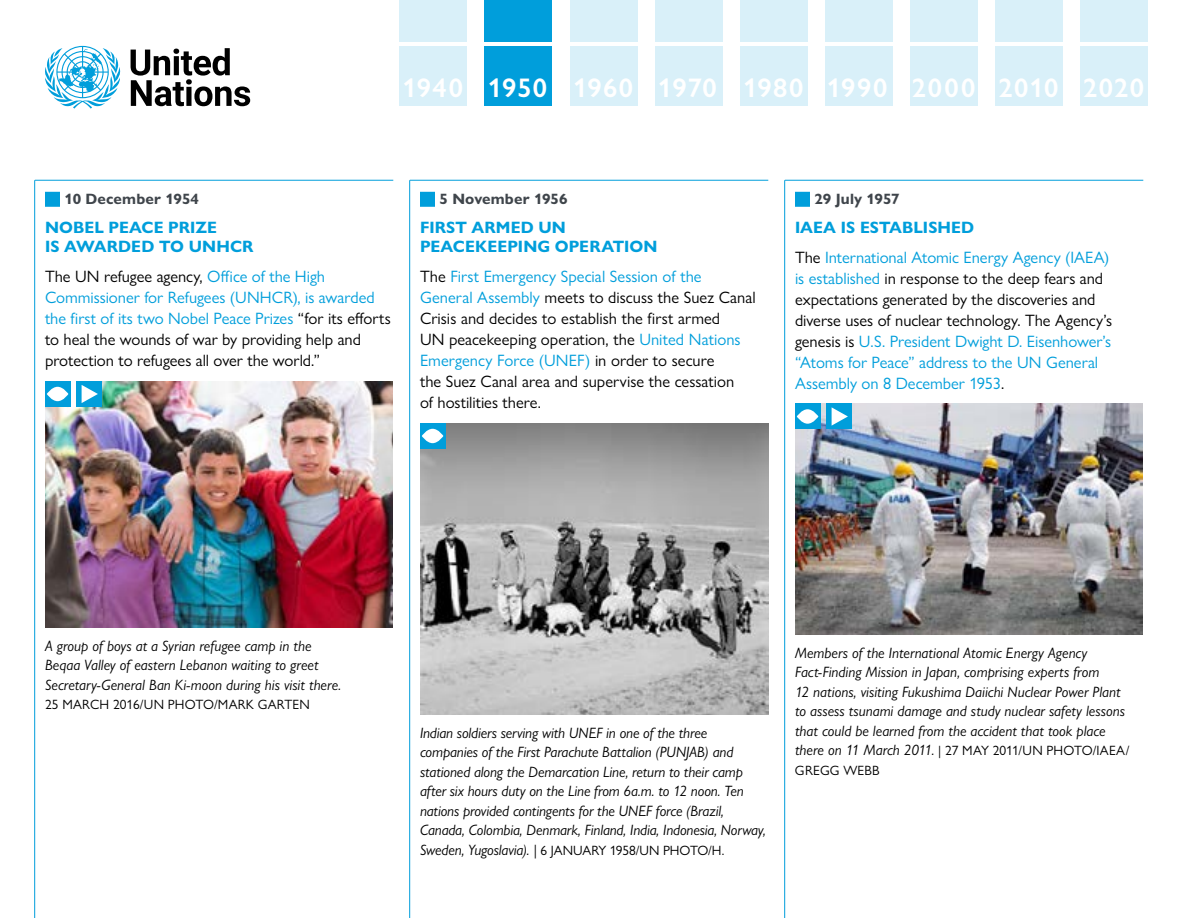
<style>
.page{position:relative;width:1188px;height:918px;background:#fff}
.page>*{position:absolute;margin:0;border:0;box-sizing:border-box;transform-origin:0 0}
.t1{font:600 27px "Gill Sans Nova";letter-spacing:.045em;color:#fff}
.t2{font:16.5px/21px "Gill Sans Nova";color:#000}
.t3{font:700 16.5px/19.5px "Gill Sans Nova";letter-spacing:.005em;color:#009edb}
.t4{font:16.5px/30px "Gill Sans Nova";color:#009edb}
.t5{font:italic 15px/19.5px "Gill Sans Nova";letter-spacing:-.005em;color:#000}
.t6{font:700 15px "Gill Sans Nova";letter-spacing:.01em;color:#3f454b}
.t7{font:13.5px/19.5px "Gill Sans Nova";letter-spacing:.01em;color:#000}
.t8{font:13.5px "Gill Sans Nova";letter-spacing:-.01em;color:#000}
.s1{color:#009edb}
.s2{font-weight:700}
.s3{color:#000}
.s4{font-style:italic;font-size:15px}
</style>
<div class="page">
<div style="left:400px;top:46px;width:67px;height:60px;background:#d9f0f9"></div>
<div style="left:400px;top:0;width:67px;height:42px;background:#d9f0f9"></div>
<div style="left:1080px;top:46px;width:68px;height:60px;background:#d9f0f9"></div>
<div style="left:1080px;top:0;width:68px;height:42px;background:#d9f0f9"></div>
<div style="left:910px;top:46px;width:67px;height:60px;background:#d9f0f9"></div>
<div style="left:910px;top:0;width:67px;height:42px;background:#d9f0f9"></div>
<div style="left:825px;top:46px;width:67px;height:60px;background:#d9f0f9"></div>
<div style="left:825px;top:0;width:67px;height:42px;background:#d9f0f9"></div>
<div style="left:740px;top:46px;width:67px;height:60px;background:#d9f0f9"></div>
<div style="left:740px;top:0;width:67px;height:42px;background:#d9f0f9"></div>
<div style="left:995px;top:46px;width:67px;height:60px;background:#d9f0f9"></div>
<div style="left:995px;top:0;width:67px;height:42px;background:#d9f0f9"></div>
<div style="left:655px;top:46px;width:67px;height:60px;background:#d9f0f9"></div>
<div style="left:655px;top:0;width:67px;height:42px;background:#d9f0f9"></div>
<hr style="left:34px;top:180px;width:1px;height:738px;background:#009edb">
<hr style="left:409px;top:180px;width:1px;height:738px;background:#009edb">
<hr style="left:784px;top:180px;width:1px;height:738px;background:#009edb">
<hr style="left:35px;top:180px;width:358px;height:1px;background:#009edb">
<hr style="left:410px;top:180px;width:358px;height:1px;background:#009edb">
<hr style="left:785px;top:180px;width:358px;height:1px;background:#009edb">
<div style="left:485px;top:46px;width:67px;height:60px;background:#009edb"></div>
<div style="left:485px;top:0;width:67px;height:42px;background:#009edb"></div>
<div style="left:570px;top:46px;width:67px;height:60px;background:#d9f0f9"></div>
<div style="left:570px;top:0;width:67px;height:42px;background:#d9f0f9"></div>
<svg style="left:45px;top:46px;width:76px;height:63px"></svg>
<svg style="left:131px;top:48px;width:119px;height:58px"></svg>
<img style="left:420px;top:423px;width:348px;height:292px">
<img style="left:45px;top:381px;width:348px;height:247px">
<img style="left:795px;top:404px;width:348px;height:231px">
<div style="left:45px;top:192px;width:15px;height:15px;background:#009edb"></div>
<div style="left:420px;top:192px;width:15px;height:15px;background:#009edb"></div>
<div style="left:795px;top:192px;width:15px;height:15px;background:#009edb"></div>
<div style="left:45px;top:381px;width:25px;height:26px;background:#009edb"></div>
<svg style="left:47px;top:387px;width:21px;height:14px"></svg>
<div style="left:420px;top:423px;width:25px;height:26px;background:#009edb"></div>
<svg style="left:422px;top:429px;width:21px;height:14px"></svg>
<div style="left:795px;top:404px;width:25px;height:25px;background:#009edb"></div>
<svg style="left:797px;top:409px;width:21px;height:15px"></svg>
<div style="left:76px;top:381px;width:25px;height:26px;background:#009edb"></div>
<svg style="left:82px;top:385px;width:16px;height:18px"></svg>
<div style="left:826px;top:404px;width:25px;height:25px;background:#009edb"></div>
<svg style="left:832px;top:407px;width:16px;height:19px"></svg>
<h1 class="t1" style="left:402px;top:71px;width:743px">1940 1950 1960 1970 1980 1990 2000 2010 2020</h1>
<p class="t6" style="left:64px;top:190px;width:136px">10 December 1954</p>
<p class="t3" style="left:45px;top:217px;width:210px">NOBEL PEACE PRIZE<br>IS AWARDED TO UNHCR</p>
<p class="t2" style="left:45px;top:266px;width:347px">The UN refugee agency, <span class="s1">Office of the High Commissioner for Refugees (UNHCR), is awarded the first of its two Nobel Peace Prizes</span> “for its efforts to heal the wounds of war by providing help and protection to refugees all over the world.”</p>
<p class="t6" style="left:440px;top:190px;width:130px">5 November 1956</p>
<p class="t3" style="left:420px;top:217px;width:239px">FIRST ARMED UN<br>PEACEKEEPING OPERATION</p>
<p class="t2" style="left:420px;top:266px;width:337px">The <span class="s1">First Emergency Special Session of the General Assembly</span> meets to discuss the Suez Canal Crisis and decides to establish the first armed<br>UN peacekeeping operation, the <span class="s1">United Nations Emergency Force (UNEF)</span> in order to secure<br>the Suez Canal area and supervise the cessation<br>of hostilities there.</p>
<p class="t6" style="left:815px;top:190px;width:87px">29 July 1957</p>
<p class="t4" style="left:795px;top:212px;width:316px"><span class="s2">IAEA IS ESTABLISHED<br></span><span class="s3">The</span> International Atomic Energy Agency (IAEA)</p>
<p class="t2" style="left:795px;top:268px;width:319px"><span class="s1">is established</span> in response to the deep fears and expectations generated by the discoveries and diverse uses of nuclear technology. The Agency’s genesis is <span class="s1">U.S. President Dwight D. Eisenhower’s “Atoms for Peace” address to the UN General Assembly on 8 December 1953</span>.</p>
<p class="t5" style="left:45px;top:636px;width:298px">A group of boys at a Syrian refugee camp in the<br>Beqaa Valley of eastern Lebanon waiting to greet<br>Secretary-General Ban Ki-moon during his visit there.</p>
<p class="t7" style="left:45px;top:695px;width:266px">25 MARCH 2016/UN PHOTO/MARK GARTEN</p>
<p class="t5" style="left:420px;top:723px;width:347px">Indian soldiers serving with UNEF in one of the three companies of the First Parachute Battalion (PUNJAB) and stationed along the Demarcation Line, return to their camp after six hours duty on the Line from 6a.m. to 12 noon. Ten nations provided contingents for the UNEF force (Brazil, Canada, Colombia, Denmark, Finland, India, Indonesia, Norway,</p>
<p class="t8" style="left:420px;top:842px;width:306px"><span class="s4">Sweden, Yugoslavia). |</span> 6 JANUARY 1958/UN PHOTO/H.</p>
<p class="t5" style="left:795px;top:643px;width:331px">Members of the International Atomic Energy Agency Fact-Finding Mission in Japan, comprising experts from<br>12 nations, visiting Fukushima Daiichi Nuclear Power Plant to assess tsunami damage and study nuclear safety lessons that could be learned from the accident that took place</p>
<p class="t7" style="left:795px;top:741px;width:336px"><span class="s4">there on 11 March 2011.</span> | 27 MAY 2011/UN PHOTO/IAEA/<br>GREGG WEBB</p>
</div>
